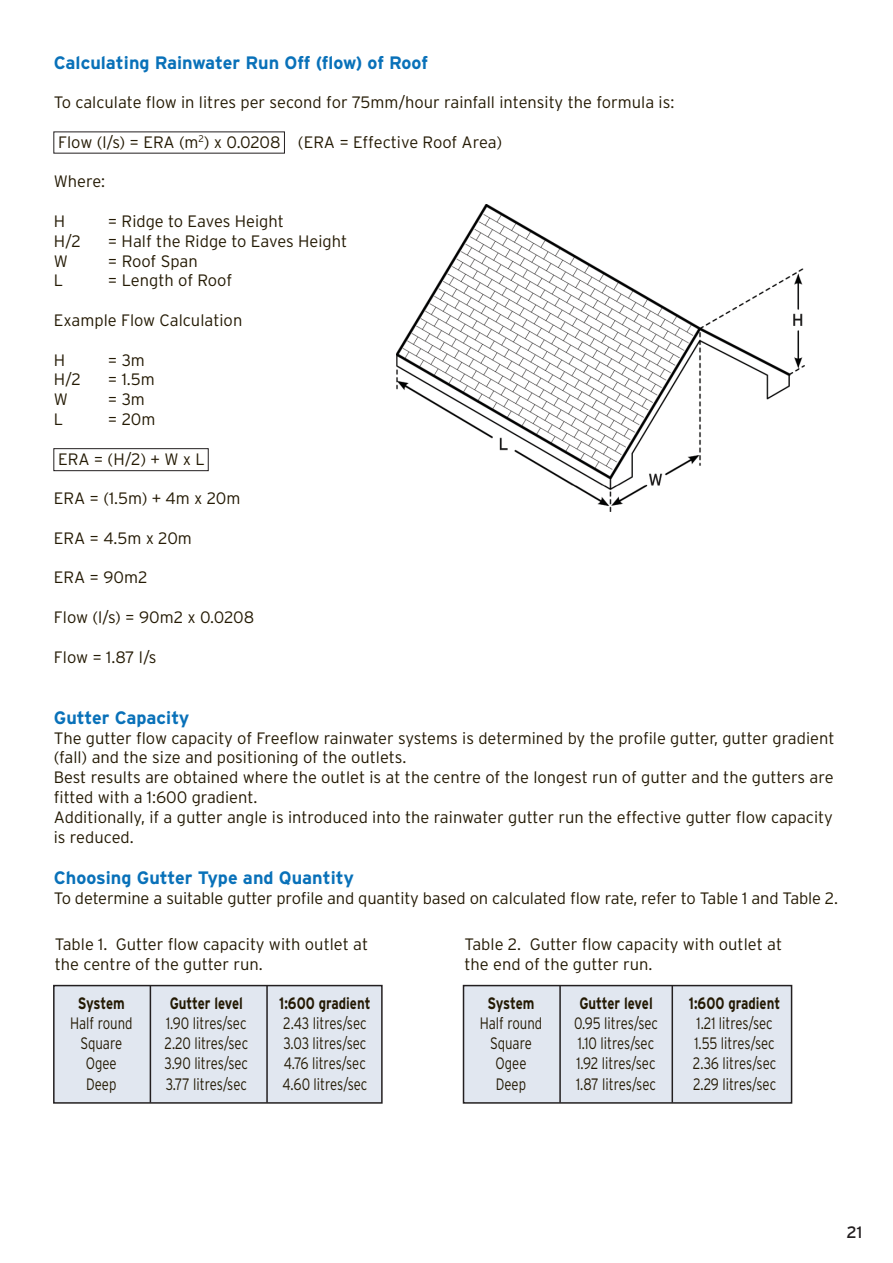
<style>
.page{position:relative;width:893px;height:1263px;background:#fff}
.page>*{position:absolute;margin:0;border:0;box-sizing:border-box;transform-origin:0 0}
.t1{font:700 18px "Interstate";color:#0971b9}
.t2{font:300 16.5px/19.8px "Interstate";color:#241a04}
.t3{font:300 16.5px "Interstate";color:#241a04;scale:.8 1}
.t4{font:700 16.5px "Interstate";color:#241a04;scale:.8 1}
.t5{font:16.5px "Interstate";color:#231f20}
</style>
<div class="page">
<div style="left:54px;top:986px;width:328px;height:117px;background:#e1e7f0"></div>
<div style="left:53px;top:985px;width:329px;height:119px;border:2px solid #231f20"></div>
<hr style="left:150px;top:986px;width:1px;height:117px;background:#231f20">
<hr style="left:266px;top:986px;width:2px;height:117px;background:#231f20">
<div style="left:463px;top:986px;width:328px;height:117px;background:#e1e7f0"></div>
<div style="left:463px;top:985px;width:329px;height:119px;border:2px solid #231f20"></div>
<hr style="left:559px;top:986px;width:2px;height:117px;background:#231f20">
<hr style="left:671px;top:986px;width:2px;height:117px;background:#231f20">
<div style="left:53px;top:448px;width:156px;height:23px;border:1px solid #231f20"></div>
<img style="left:396px;top:205px;width:408px;height:307px">
<p class="t1" style="left:54px;top:56px;width:375px">Calculating Rainwater Run Off (flow) of Roof</p>
<p class="t2" style="left:54px;top:94px;width:622px">To calculate flow in litres per second for 75mm/hour rainfall intensity the formula is:</p>
<p class="t2" style="left:58px;top:133px;width:445px">Flow (l/s) = ERA (m<sup>2</sup>) x 0.0208 (ERA = Effective Roof Area)</p>
<p class="t2" style="left:54px;top:173px;width:53px">Where:</p>
<p class="t2" style="left:54px;top:213px;width:13px">H</p>
<p class="t2" style="left:108px;top:213px;width:178px">= Ridge to Eaves Height</p>
<p class="t2" style="left:54px;top:232px;width:29px">H/2</p>
<p class="t2" style="left:108px;top:232px;width:241px">= Half the Ridge to Eaves Height</p>
<p class="t2" style="left:54px;top:252px;width:16px">W</p>
<p class="t2" style="left:108px;top:252px;width:91px">= Roof Span</p>
<p class="t2" style="left:54px;top:272px;width:11px">L</p>
<p class="t2" style="left:108px;top:272px;width:126px">= Length of Roof</p>
<p class="t2" style="left:54px;top:312px;width:190px">Example Flow Calculation</p>
<p class="t2" style="left:54px;top:351px;width:13px">H</p>
<p class="t2" style="left:108px;top:351px;width:39px">= 3m</p>
<p class="t2" style="left:54px;top:371px;width:29px">H/2</p>
<p class="t2" style="left:108px;top:371px;width:48px">= 1.5m</p>
<p class="t2" style="left:54px;top:391px;width:16px">W</p>
<p class="t2" style="left:108px;top:391px;width:39px">= 3m</p>
<p class="t2" style="left:54px;top:411px;width:11px">L</p>
<p class="t2" style="left:108px;top:411px;width:49px">= 20m</p>
<p class="t2" style="left:58px;top:450px;width:148px">ERA = (H/2) + W x L</p>
<p class="t2" style="left:54px;top:490px;width:188px">ERA = (1.5m) + 4m x 20m</p>
<p class="t2" style="left:54px;top:529px;width:140px">ERA = 4.5m x 20m</p>
<p class="t2" style="left:54px;top:569px;width:95px">ERA = 90m2</p>
<p class="t2" style="left:54px;top:609px;width:202px">Flow (l/s) = 90m2 x 0.0208</p>
<p class="t2" style="left:54px;top:648px;width:104px">Flow = 1.87 l/s</p>
<p class="t1" style="left:54px;top:711px;width:137px">Gutter Capacity</p>
<p class="t2" style="left:54px;top:729px;width:782px">The gutter flow capacity of Freeflow rainwater systems is determined by the profile gutter, gutter gradient (fall) and the size and positioning of the outlets.<br>Best results are obtained where the outlet is at the centre of the longest run of gutter and the gutters are fitted with a 1:600 gradient.<br>Additionally, if a gutter angle is introduced into the rainwater gutter run the effective gutter flow capacity is reduced.</p>
<p class="t1" style="left:54px;top:871px;width:302px">Choosing Gutter Type and Quantity</p>
<p class="t2" style="left:54px;top:889px;width:785px">To determine a suitable gutter profile and quantity based on calculated flow rate, refer to Table 1 and Table 2.</p>
<p class="t2" style="left:464px;top:936px;width:319px">Table 2. Gutter flow capacity with outlet at the end of the gutter run.</p>
<p class="t4" style="left:487px;top:997px;width:60px">System</p>
<p class="t4" style="left:579px;top:997px;width:93px">Gutter level</p>
<p class="t4" style="left:689px;top:997px;width:116px">1:600 gradient</p>
<p class="t3" style="left:479px;top:1017px;width:80px">Half round</p>
<p class="t3" style="left:574px;top:1017px;width:107px">0.95 litres/sec</p>
<p class="t3" style="left:696px;top:1017px;width:97px">1.21 litres/sec</p>
<p class="t3" style="left:490px;top:1037px;width:54px">Square</p>
<p class="t3" style="left:577px;top:1037px;width:97px">1.10 litres/sec</p>
<p class="t3" style="left:694px;top:1037px;width:102px">1.55 litres/sec</p>
<p class="t3" style="left:495px;top:1057px;width:40px">Ogee</p>
<p class="t3" style="left:576px;top:1057px;width:100px">1.92 litres/sec</p>
<p class="t3" style="left:692px;top:1057px;width:106px">2.36 litres/sec</p>
<p class="t3" style="left:496px;top:1078px;width:39px">Deep</p>
<p class="t3" style="left:576px;top:1078px;width:101px">1.87 litres/sec</p>
<p class="t3" style="left:693px;top:1078px;width:105px">2.29 litres/sec</p>
<p class="t2" style="left:55px;top:936px;width:315px">Table 1. Gutter flow capacity with outlet at the centre of the gutter run.</p>
<p class="t4" style="left:78px;top:997px;width:60px">System</p>
<p class="t4" style="left:170px;top:997px;width:93px">Gutter level</p>
<p class="t4" style="left:279px;top:997px;width:116px">1:600 gradient</p>
<p class="t3" style="left:70px;top:1017px;width:80px">Half round</p>
<p class="t3" style="left:166px;top:1017px;width:102px">1.90 litres/sec</p>
<p class="t3" style="left:283px;top:1017px;width:106px">2.43 litres/sec</p>
<p class="t3" style="left:80px;top:1037px;width:54px">Square</p>
<p class="t3" style="left:164px;top:1037px;width:106px">2.20 litres/sec</p>
<p class="t3" style="left:283px;top:1037px;width:105px">3.03 litres/sec</p>
<p class="t3" style="left:86px;top:1057px;width:40px">Ogee</p>
<p class="t3" style="left:164px;top:1057px;width:106px">3.90 litres/sec</p>
<p class="t3" style="left:284px;top:1057px;width:104px">4.76 litres/sec</p>
<p class="t3" style="left:86px;top:1078px;width:39px">Deep</p>
<p class="t3" style="left:166px;top:1078px;width:103px">3.77 litres/sec</p>
<p class="t3" style="left:282px;top:1078px;width:108px">4.60 litres/sec</p>
<p class="t5" style="left:846px;top:1226px;width:18px">21</p>
</div>
